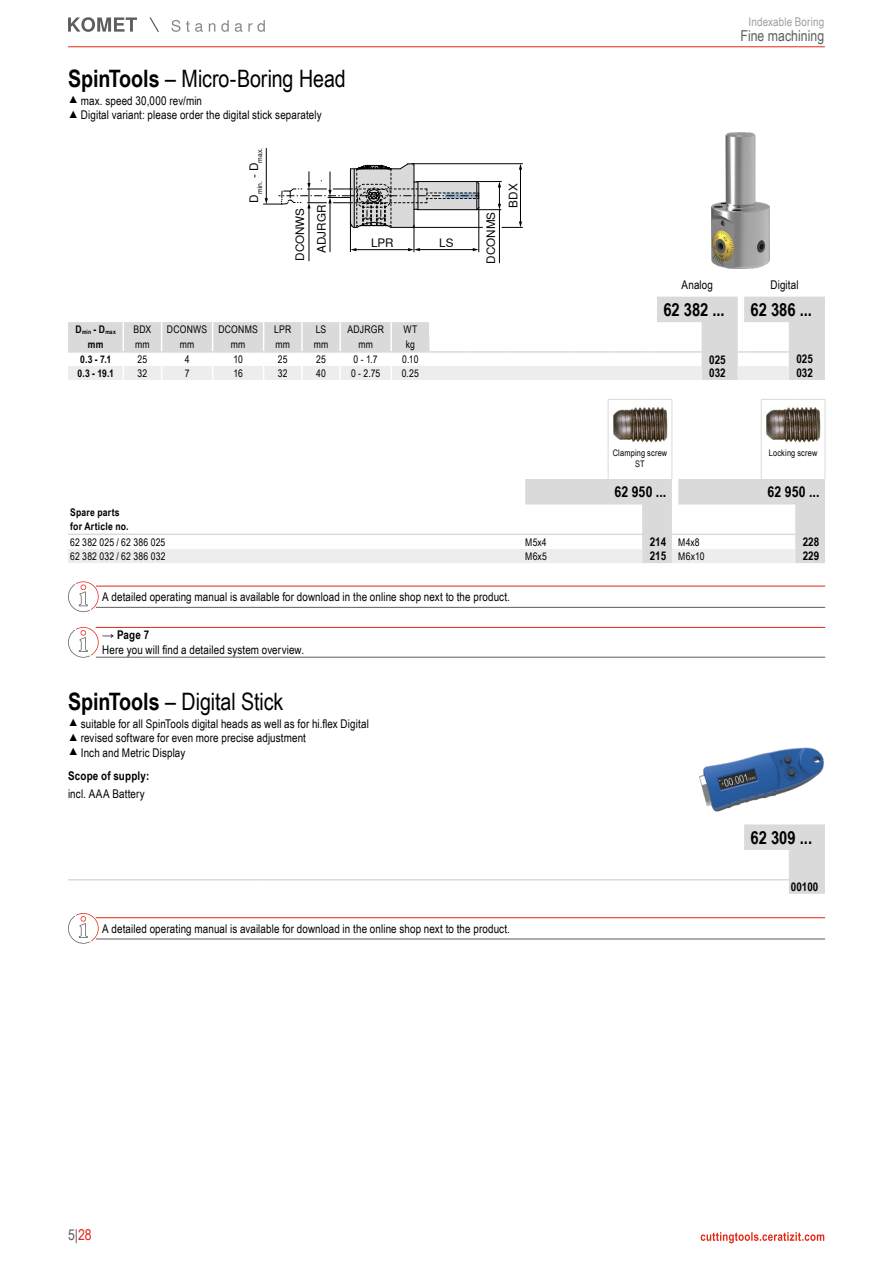
<style>
.page{position:relative;width:893px;height:1263px;background:#fff}
.page>*{position:absolute;margin:0;border:0;box-sizing:border-box;transform-origin:0 0}
.t1{font:24px "Arial Narrow";letter-spacing:-.005em;color:#000}
.t2{font:700 18px "Arial Narrow";color:#000}
.t3{font:15px "Arial Narrow";color:#5f5e5e}
.t4{font:700 15px "Arial Narrow";letter-spacing:.005em;color:#000}
.t5{font:12px/23.7px "Arial Narrow";letter-spacing:.01em;color:#000}
.t6{font:700 12px "Arial Narrow";color:#000}
.t7{font:12px "Arial Narrow";letter-spacing:.01em;color:#9d9d9c}
.t8{font:11.7px "Nimbus Sans WNT Global";color:#000}
.t9{font:10.5px "Arial Narrow";letter-spacing:.015em;color:#000}
.t10{font:700 10.5px/14.5px "Arial Narrow";letter-spacing:.02em;color:#000}
.t11{font:9px/10.8px "Arial Narrow";letter-spacing:.02em;color:#000;text-align:center}
.t12{font:6.75px "Nimbus Sans WNT Global";color:#000}
.t13{font:700 6.15px "Arial Narrow";letter-spacing:.025em;color:#000}
.s1{font-weight:700}
.s2{font-family:"Arial";font-size:10.5px}
.s3{font-weight:700;font-size:12px}
.s4{color:#e52713}
</style>
<div class="page">
<hr style="left:68px;top:47px;width:757px;height:1px;background:#e52713">
<svg style="left:68px;top:17px;width:69px;height:15px"></svg>
<svg style="left:149px;top:17px;width:10px;height:15px"></svg>
<svg style="left:171px;top:20px;width:32px;height:12px"></svg>
<svg style="left:209px;top:23px;width:6px;height:9px"></svg>
<svg style="left:221px;top:20px;width:8px;height:12px"></svg>
<svg style="left:235px;top:20px;width:30px;height:12px"></svg>
<svg style="left:701px;top:1232px;width:123px;height:11px"></svg>
<div style="left:789px;top:297px;width:36px;height:83px;background:#dadada"></div>
<hr style="left:789px;top:351px;width:30px;height:2px;background:#dadada">
<svg style="left:819px;top:351px;width:6px;height:2px"></svg>
<svg style="left:68px;top:297px;width:721px;height:83px"></svg>
<hr style="left:744px;top:351px;width:45px;height:2px;background:#dadada">
<hr style="left:309px;top:207px;width:1px;height:54px;background:#000">
<hr style="left:499px;top:210px;width:1px;height:53px;background:#000">
<hr style="left:266px;top:148px;width:1px;height:51px;background:#000">
<svg style="left:263px;top:163px;width:259px;height:89px"></svg>
<img style="left:712px;top:133px;width:58px;height:136px">
<hr style="left:825px;top:400px;width:1px;height:49px;background:#dadada">
<hr style="left:825px;top:449px;width:1px;height:30px;background:#dadada">
<hr style="left:761px;top:449px;width:1px;height:30px;background:#dadada">
<hr style="left:608px;top:449px;width:1px;height:30px;background:#dadada">
<hr style="left:672px;top:449px;width:1px;height:30px;background:#dadada">
<hr style="left:608px;top:399px;width:34px;height:1px;background:#dadada">
<hr style="left:608px;top:400px;width:1px;height:49px;background:#dadada">
<hr style="left:642px;top:399px;width:30px;height:1px;background:#dadada">
<hr style="left:672px;top:400px;width:1px;height:49px;background:#dadada">
<hr style="left:761px;top:399px;width:34px;height:1px;background:#dadada">
<hr style="left:761px;top:400px;width:1px;height:49px;background:#dadada">
<hr style="left:795px;top:399px;width:30px;height:1px;background:#dadada">
<svg style="left:68px;top:479px;width:757px;height:84px"></svg>
<hr style="left:678px;top:533px;width:83px;height:2px;background:#dadada">
<hr style="left:761px;top:533px;width:34px;height:2px;background:#dadada">
<hr style="left:795px;top:533px;width:30px;height:2px;background:#dadada">
<img style="left:613px;top:407px;width:55px;height:36px">
<img style="left:766px;top:407px;width:55px;height:36px">
<hr style="left:96px;top:586px;width:729px;height:1px;background:#e52713">
<hr style="left:96px;top:607px;width:729px;height:1px;background:#5f5e5e">
<svg style="left:68px;top:581px;width:31px;height:31px"></svg>
<svg style="left:68px;top:627px;width:757px;height:31px"></svg>
<hr style="left:68px;top:879px;width:38px;height:1px;background:#dadada">
<hr style="left:106px;top:879px;width:39px;height:1px;background:#dadada">
<hr style="left:145px;top:879px;width:38px;height:1px;background:#dadada">
<hr style="left:183px;top:879px;width:38px;height:1px;background:#dadada">
<svg style="left:221px;top:824px;width:604px;height:70px"></svg>
<hr style="left:744px;top:879px;width:45px;height:1px;background:#dadada">
<img style="left:699px;top:748px;width:125px;height:64px">
<hr style="left:96px;top:917px;width:729px;height:1px;background:#e52713">
<hr style="left:96px;top:938px;width:729px;height:1px;background:#5f5e5e">
<svg style="left:68px;top:913px;width:31px;height:31px"></svg>
<h1 class="t1" style="left:68px;top:61px;width:279px"><span class="s1">SpinTools</span> – Micro-Boring Head</h1>
<p class="t5" style="left:68px;top:88px;width:136px"><span class="s2">▲</span> max. speed 30,000 rev/min</p>
<p class="t5" style="left:68px;top:103px;width:255px"><span class="s2">▲</span> Digital variant: please order the digital stick separately</p>
<p class="t12" style="left:256px;top:203px;width:56px;rotate:-90deg"><sup>D</sup>min. <sup>-</sup> <sup>D</sup>max.</p>
<p class="t8" style="left:315px;top:253px;width:49px;rotate:-90deg">ADJRGR</p>
<p class="t8" style="left:293px;top:261px;width:55px;rotate:-90deg">DCONWS</p>
<p class="t8" style="left:484px;top:264px;width:53px;rotate:-90deg">DCONMS</p>
<p class="t8" style="left:371px;top:236px;width:24px">LPR</p>
<p class="t8" style="left:439px;top:236px;width:16px">LS</p>
<p class="t8" style="left:507px;top:208px;width:25px;rotate:-90deg">BDX</p>
<p class="t7" style="left:749px;top:13px;width:77px">Indexable Boring</p>
<p class="t3" style="left:740px;top:24px;width:85px">Fine machining</p>
<p class="t5" style="left:682px;top:273px;width:33px">Analog</p>
<p class="t5" style="left:770px;top:273px;width:30px">Digital</p>
<h2 class="t2" style="left:663px;top:296px;width:63px">62 382 ...</h2>
<h2 class="t2" style="left:750px;top:296px;width:63px">62 386 ...</h2>
<p class="t13" style="left:76px;top:327px;width:42px"><sup>D</sup>min <sup>-</sup> <sup>D</sup>max</p>
<p class="t9" style="left:134px;top:322px;width:19px">BDX</p>
<p class="t9" style="left:167px;top:322px;width:92px">DCONWS DCONMS</p>
<p class="t9" style="left:274px;top:322px;width:19px">LPR</p>
<p class="t9" style="left:316px;top:322px;width:12px">LS</p>
<p class="t9" style="left:347px;top:322px;width:38px">ADJRGR</p>
<p class="t9" style="left:403px;top:322px;width:15px">WT</p>
<p class="t10" style="left:88px;top:336px;width:17px">mm</p>
<p class="t9" style="left:135px;top:336px;width:16px">mm</p>
<p class="t9" style="left:180px;top:336px;width:16px">mm</p>
<p class="t9" style="left:231px;top:336px;width:16px">mm</p>
<p class="t9" style="left:276px;top:336px;width:16px">mm</p>
<p class="t9" style="left:314px;top:336px;width:16px">mm</p>
<p class="t9" style="left:358px;top:336px;width:16px">mm</p>
<p class="t9" style="left:406px;top:336px;width:11px">kg</p>
<p class="t10" style="left:80px;top:351px;width:33px">0.3 - 7.1</p>
<p class="t9" style="left:138px;top:351px;width:11px">25</p>
<p class="t9" style="left:185px;top:351px;width:6px">4</p>
<p class="t9" style="left:233px;top:351px;width:11px">10</p>
<p class="t9" style="left:278px;top:351px;width:11px">25</p>
<p class="t9" style="left:316px;top:351px;width:11px">25</p>
<p class="t9" style="left:354px;top:351px;width:26px">0 - 1.7</p>
<p class="t9" style="left:402px;top:351px;width:18px">0.10</p>
<p class="t6" style="left:709px;top:350px;width:18px">025</p>
<p class="t6" style="left:796px;top:350px;width:18px">025</p>
<p class="t10" style="left:77px;top:365px;width:38px">0.3 - 19.1</p>
<p class="t9" style="left:138px;top:365px;width:11px">32</p>
<p class="t9" style="left:185px;top:365px;width:6px">7</p>
<p class="t9" style="left:233px;top:365px;width:11px">16</p>
<p class="t9" style="left:278px;top:365px;width:11px">32</p>
<p class="t9" style="left:316px;top:365px;width:11px">40</p>
<p class="t9" style="left:351px;top:365px;width:31px">0 - 2.75</p>
<p class="t9" style="left:402px;top:365px;width:19px">0.25</p>
<p class="t6" style="left:709px;top:364px;width:18px">032</p>
<p class="t6" style="left:796px;top:364px;width:18px">032</p>
<p class="t11" style="left:613px;top:447px;width:56px">Clamping screw<br>ST</p>
<p class="t11" style="left:769px;top:447px;width:50px">Locking screw</p>
<p class="t4" style="left:614px;top:481px;width:53px">62 950 ...</p>
<p class="t4" style="left:768px;top:481px;width:53px">62 950 ...</p>
<p class="t10" style="left:70px;top:504px;width:60px">Spare parts for Article no.</p>
<p class="t9" style="left:70px;top:534px;width:97px">62 382 025 / 62 386 025</p>
<p class="t9" style="left:525px;top:534px;width:23px">M5x4</p>
<p class="t9" style="left:650px;top:534px;width:52px"><span class="s3">214</span> M4x8</p>
<p class="t6" style="left:803px;top:533px;width:18px">228</p>
<p class="t9" style="left:70px;top:548px;width:97px">62 382 032 / 62 386 032</p>
<p class="t9" style="left:525px;top:548px;width:23px">M6x5</p>
<p class="t9" style="left:650px;top:548px;width:56px"><span class="s3">215</span> M6x10</p>
<p class="t6" style="left:803px;top:547px;width:18px">229</p>
<p class="t5" style="left:102px;top:585px;width:409px">A detailed operating manual is available for download in the online shop next to the product.</p>
<p class="t6" style="left:102px;top:626px;width:48px">→ Page 7</p>
<p class="t5" style="left:102px;top:637px;width:203px">Here you will find a detailed system overview.</p>
<h1 class="t1" style="left:68px;top:684px;width:217px"><span class="s1">SpinTools</span> – Digital Stick</h1>
<p class="t5" style="left:68px;top:711px;width:302px"><span class="s2">▲</span> suitable for all SpinTools digital heads as well as for hi.flex Digital</p>
<p class="t5" style="left:68px;top:726px;width:239px"><span class="s2">▲</span> revised software for even more precise adjustment</p>
<p class="t5" style="left:68px;top:740px;width:119px"><span class="s2">▲</span> Inch and Metric Display<br><span class="s1">Scope of supply:</span></p>
<p class="t5" style="left:68px;top:781px;width:78px">incl. AAA Battery</p>
<h2 class="t2" style="left:750px;top:824px;width:63px">62 309 ...</h2>
<p class="t6" style="left:791px;top:878px;width:29px">00100</p>
<p class="t5" style="left:102px;top:916px;width:409px">A detailed operating manual is available for download in the online shop next to the product.</p>
<p class="t3" style="left:68px;top:1223px;width:25px">5|<span class="s4">28</span></p>
</div>
